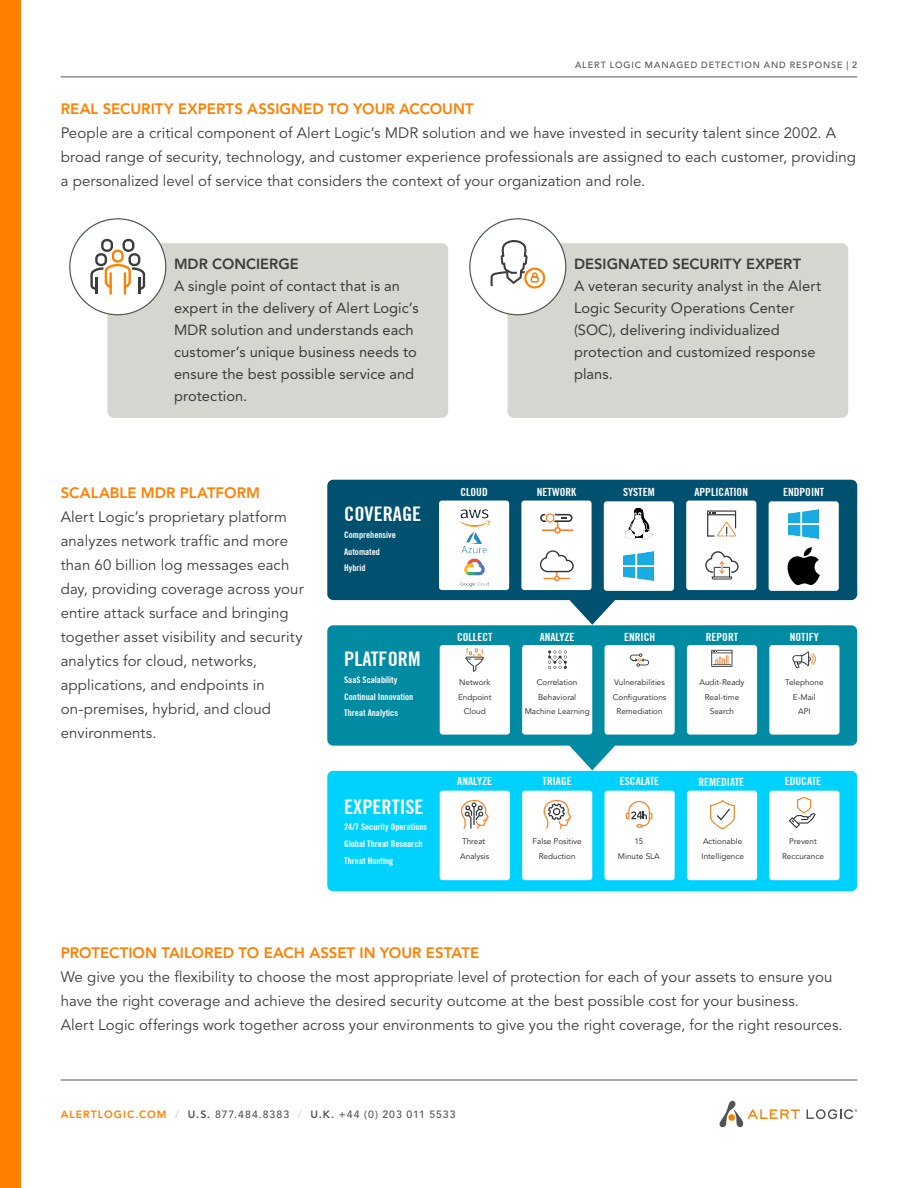
<style>
.page{position:relative;width:918px;height:1188px;background:#fff}
.page>*{position:absolute;margin:0;border:0;box-sizing:border-box;transform-origin:0 0}
.t1{font:700 condensed 20.1px "Trade Gothic No.20";color:#fff}
.Avenir_Title{font:15px/24px "Avenir LT Std";letter-spacing:.005em;color:#3c3c3c}
.Avenir_Title-2{font:800 15px "Avenir LT Std";color:#ff7f00}
.Paragraph{font:14.7px/22px "Avenir LT Std";letter-spacing:.005em;color:#3c3c3c}
.Paragraph-2{font:800 14.7px "Avenir LT Std";color:#3c3c3c}
.t2{font:700 condensed 11.25px "Trade Gothic No.20";color:#fff}
.t3{font:500 10.5px "Avenir LT Std";letter-spacing:.095em;color:#535353}
.t4{font:700 condensed 9.15px/16.8px "Trade Gothic No.20";color:#fff}
.t5{font:500 9px "Avenir LT Std";letter-spacing:.1em;color:#535353}
.t6{font:8.1px/14.5px "Avenir LT Std";color:#231f20;text-align:center}
.s1{font-weight:800;color:#ff7f00}
.s2{font-weight:800;color:#d6d6d1}
.s3{font-weight:800}
</style>
<div class="page">
<hr style="left:61px;top:1080px;width:796px;height:1px;background:#535353">
<svg style="left:807px;top:1109px;width:50px;height:10px"></svg>
<svg style="left:719px;top:1100px;width:81px;height:28px"></svg>
<div style="left:728px;top:1114px;width:7px;height:7px;background:#ff7f00;border-radius:50%"></div>
<hr style="left:61px;top:76px;width:796px;height:1px;background:#535353">
<div style="left:0;top:0;width:21px;height:1188px;background:#ff7f00"></div>
<div style="left:108px;top:243px;width:340px;height:175px;background:#d6d6d1;border-radius:7px"></div>
<div style="left:70px;top:219px;width:96px;height:96px;background:#feffff;border-radius:50%"></div>
<hr style="left:124px;top:272px;width:2px;height:23px;background:#ff7f00">
<hr style="left:109px;top:272px;width:3px;height:23px;background:#ff7f00">
<svg style="left:90px;top:239px;width:55px;height:55px"></svg>
<div style="left:508px;top:243px;width:340px;height:175px;background:#d6d6d1;border-radius:7px"></div>
<div style="left:470px;top:219px;width:96px;height:96px;background:#feffff;border-radius:50%"></div>
<svg style="left:490px;top:240px;width:55px;height:49px"></svg>
<div style="left:327px;top:771px;width:530px;height:120px;background:#00d2ff"></div>
<div style="left:605px;top:791px;width:70px;height:89px;background:#fff;border-radius:3px"></div>
<svg style="left:626px;top:801px;width:26px;height:27px"></svg>
<div style="left:522px;top:791px;width:70px;height:89px;background:#fff;border-radius:3px"></div>
<svg style="left:544px;top:800px;width:27px;height:29px"></svg>
<div style="left:440px;top:791px;width:70px;height:89px;background:#fff;border-radius:3px"></div>
<svg style="left:461px;top:800px;width:28px;height:29px"></svg>
<svg style="left:327px;top:625px;width:530px;height:145px;fill:#008ba3"></svg>
<svg style="left:327px;top:480px;width:530px;height:145px;fill:#005070"></svg>
<div style="left:440px;top:645px;width:70px;height:90px;background:#fff;border-radius:3px"></div>
<svg style="left:466px;top:648px;width:18px;height:24px"></svg>
<div style="left:522px;top:645px;width:70px;height:90px;background:#fff;border-radius:3px"></div>
<svg style="left:548px;top:650px;width:19px;height:19px"></svg>
<div style="left:605px;top:645px;width:70px;height:90px;background:#fff;border-radius:3px"></div>
<svg style="left:630px;top:653px;width:19px;height:14px"></svg>
<div style="left:687px;top:645px;width:70px;height:90px;background:#fff;border-radius:3px"></div>
<svg style="left:711px;top:650px;width:21px;height:17px"></svg>
<div style="left:769px;top:645px;width:70px;height:90px;background:#fff;border-radius:3px"></div>
<svg style="left:792px;top:651px;width:24px;height:17px"></svg>
<div style="left:521px;top:501px;width:71px;height:89px;background:#fff;border-radius:3px"></div>
<div style="left:686px;top:501px;width:70px;height:89px;background:#fff;border-radius:3px"></div>
<div style="left:439px;top:501px;width:70px;height:89px;background:#fff;border-radius:3px"></div>
<div style="left:769px;top:501px;width:70px;height:90px;background:#fff;border-radius:3px"></div>
<div style="left:604px;top:501px;width:70px;height:90px;background:#fff;border-radius:3px"></div>
<div style="left:687px;top:791px;width:70px;height:89px;background:#fff;border-radius:3px"></div>
<svg style="left:710px;top:800px;width:25px;height:29px"></svg>
<div style="left:769px;top:791px;width:70px;height:89px;background:#fff;border-radius:3px"></div>
<svg style="left:789px;top:797px;width:27px;height:31px"></svg>
<img style="left:459px;top:509px;width:30px;height:18px">
<img style="left:461px;top:531px;width:26px;height:23px">
<img style="left:460px;top:558px;width:29px;height:29px">
<img style="left:624px;top:551px;width:30px;height:30px">
<img style="left:789px;top:509px;width:30px;height:30px">
<img style="left:625px;top:508px;width:28px;height:32px">
<svg style="left:540px;top:513px;width:33px;height:21px"></svg>
<svg style="left:707px;top:510px;width:29px;height:27px"></svg>
<svg style="left:788px;top:547px;width:32px;height:38px"></svg>
<svg style="left:540px;top:550px;width:34px;height:31px"></svg>
<svg style="left:705px;top:551px;width:34px;height:29px"></svg>
<p class="t5" style="left:575px;top:59px;width:284px">ALERT LOGIC MANAGED DETECTION AND RESPONSE | 2</p>
<p class="Avenir_Title-2" style="left:61px;top:100px;width:414px">REAL SECURITY EXPERTS ASSIGNED TO YOUR ACCOUNT</p>
<p class="Avenir_Title" style="left:61px;top:121px;width:797px">People are a critical component of Alert Logic’s MDR solution and we have invested in security talent since 2002. A broad range of security, technology, and customer experience professionals are assigned to each customer, providing a personalized level of service that considers the context of your organization and role.</p>
<p class="Paragraph-2" style="left:174px;top:255px;width:126px">MDR CONCIERGE</p>
<p class="Paragraph" style="left:174px;top:275px;width:246px">A single point of contact that is an expert in the delivery of Alert Logic’s<br>MDR solution and understands each customer’s unique business needs to ensure the best possible service and protection.</p>
<p class="Paragraph-2" style="left:574px;top:255px;width:229px">DESIGNATED SECURITY EXPERT</p>
<p class="Paragraph" style="left:574px;top:275px;width:249px">A veteran security analyst in the Alert<br>Logic Security Operations Center (SOC), delivering individualized protection and customized response plans.</p>
<p class="Avenir_Title-2" style="left:61px;top:484px;width:201px">SCALABLE MDR PLATFORM</p>
<p class="Avenir_Title" style="left:61px;top:505px;width:244px">Alert Logic’s proprietary platform analyzes network traffic and more than 60 billion log messages each day, providing coverage across your entire attack surface and bringing together asset visibility and security analytics for cloud, networks, applications, and endpoints in on-premises, hybrid, and cloud environments.</p>
<p class="t1" style="left:344px;top:502px;width:79px">COVERAGE</p>
<p class="t4" style="left:344px;top:526px;width:53px">Comprehensive</p>
<p class="t4" style="left:344px;top:543px;width:37px">Automated</p>
<p class="t4" style="left:344px;top:560px;width:23px">Hybrid</p>
<p class="t1" style="left:344px;top:647px;width:78px">PLATFORM</p>
<p class="t4" style="left:344px;top:671px;width:71px">SaaS Scalability<br>Continual Innovation<br>Threat Analytics</p>
<p class="t1" style="left:344px;top:794px;width:81px">EXPERTISE</p>
<p class="t4" style="left:344px;top:818px;width:84px">24/7 Security Operations<br>Global Threat Research<br>Threat Hunting</p>
<p class="t2" style="left:460px;top:485px;width:29px">CLOUD</p>
<p class="t2" style="left:537px;top:485px;width:41px">NETWORK</p>
<p class="t2" style="left:623px;top:485px;width:33px">SYSTEM</p>
<p class="t2" style="left:695px;top:485px;width:55px">APPLICATION</p>
<p class="t2" style="left:783px;top:485px;width:43px">ENDPOINT</p>
<p class="t2" style="left:457px;top:630px;width:37px">COLLECT</p>
<p class="t6" style="left:458px;top:675px;width:35px">Network<br>Endpoint<br>Cloud</p>
<p class="t2" style="left:540px;top:630px;width:36px">ANALYZE</p>
<p class="t6" style="left:525px;top:675px;width:67px">Correlation<br>Behavioral<br>Machine Learning</p>
<p class="t2" style="left:624px;top:630px;width:33px">ENRICH</p>
<p class="t6" style="left:613px;top:675px;width:55px">Vulnerabilities<br>Configurations<br>Remediation</p>
<p class="t2" style="left:706px;top:630px;width:34px">REPORT</p>
<p class="t6" style="left:699px;top:675px;width:47px">Audit-Ready<br>Real-time<br>Search</p>
<p class="t2" style="left:790px;top:630px;width:31px">NOTIFY</p>
<p class="t6" style="left:785px;top:675px;width:40px">Telephone<br>E-Mail<br>API</p>
<p class="t2" style="left:457px;top:775px;width:36px">ANALYZE</p>
<p class="t2" style="left:543px;top:775px;width:31px">TRIAGE</p>
<p class="t2" style="left:620px;top:774px;width:41px">ESCALATE</p>
<p class="t2" style="left:698px;top:775px;width:47px">REMEDIATE</p>
<p class="t2" style="left:785px;top:775px;width:38px">EDUCATE</p>
<p class="t6" style="left:460px;top:834px;width:31px;text-align:left">Threat<br>Analysis</p>
<p class="t6" style="left:533px;top:834px;width:51px">False Positive<br>Reduction</p>
<p class="t6" style="left:618px;top:834px;width:44px">15<br>Minute SLA</p>
<p class="t6" style="left:702px;top:834px;width:44px;text-align:left">Actionable<br>Intelligence</p>
<p class="t6" style="left:782px;top:834px;width:43px">Prevent<br>Reccurance</p>
<p class="Avenir_Title-2" style="left:61px;top:944px;width:420px">PROTECTION TAILORED TO EACH ASSET IN YOUR ESTATE</p>
<p class="Avenir_Title" style="left:61px;top:966px;width:773px">We give you the flexibility to choose the most appropriate level of protection for each of your assets to ensure you have the right coverage and achieve the desired security outcome at the best possible cost for your business.</p>
<p class="Avenir_Title" style="left:61px;top:1014px;width:783px">Alert Logic offerings work together across your environments to give you the right coverage, for the right resources.</p>
<p class="t3" style="left:61px;top:1108px;width:396px"><span class="s1">ALERTLOGIC.COM</span> <span class="s2">/</span> <span class="s3">U.S.</span> 877.484.8383 <span class="s2">/</span> <span class="s3">U.K.</span> +44 (0) 203 011 5533</p>
</div>
